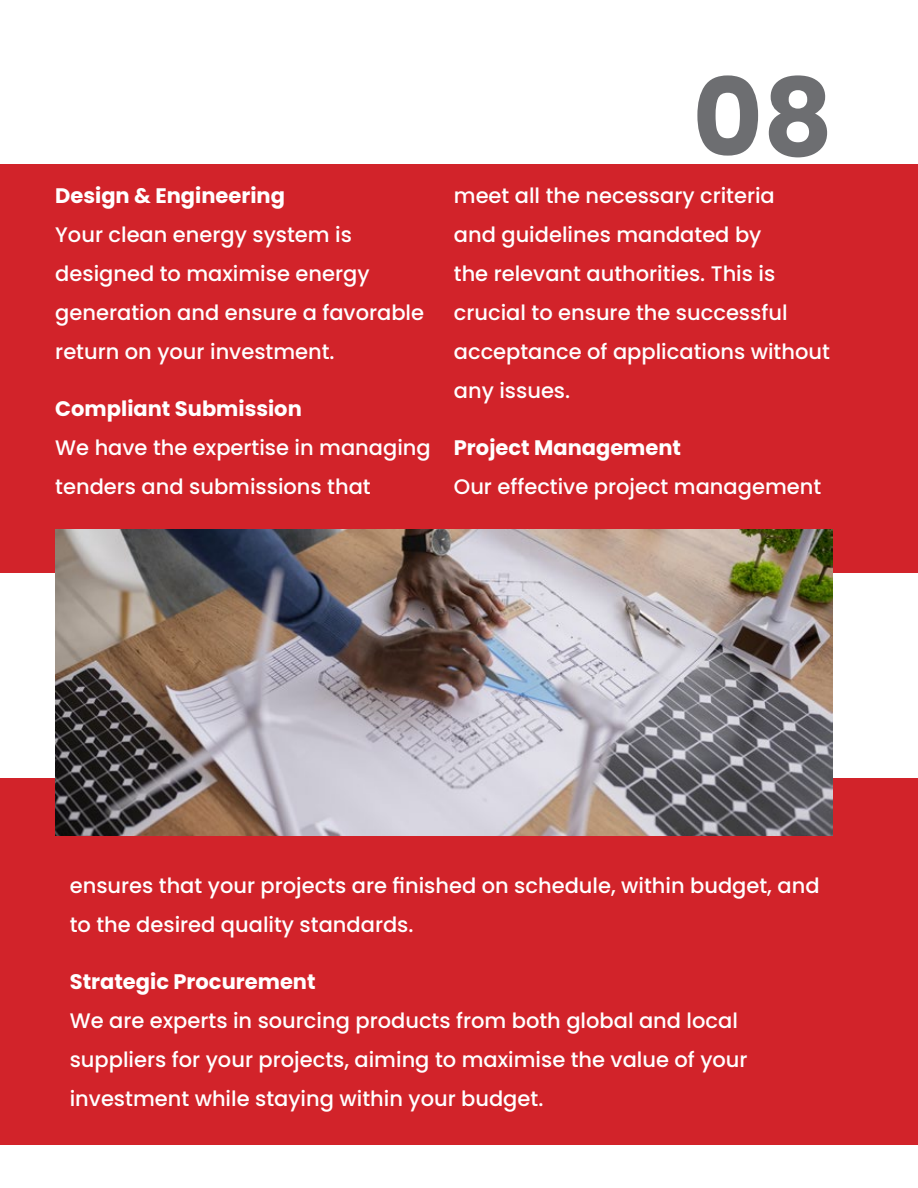
<style>
.page{position:relative;width:918px;height:1188px;background:#fff}
.page>*{position:absolute;margin:0;border:0;box-sizing:border-box;transform-origin:0 0}
.t1{font:700 108px "Poppins";color:#6d6e71}
.t2{font:500 21px/39px "Poppins";color:#fff}
.t3{font:700 21px "Poppins";color:#fff}
</style>
<div class="page">
<div style="left:0;top:779px;width:918px;height:366px;background:#d2232a"></div>
<div style="left:0;top:164px;width:918px;height:409px;background:#d2232a"></div>
<img style="left:55px;top:529px;width:778px;height:306px">
<p class="t3" style="left:55px;top:183px;width:231px">Design &amp; Engineering</p>
<p class="t2" style="left:55px;top:215px;width:370px">Your clean energy system is designed to maximise energy generation and ensure a favorable return on your investment.</p>
<p class="t3" style="left:55px;top:396px;width:248px">Compliant Submission</p>
<p class="t2" style="left:55px;top:428px;width:377px">We have the expertise in managing tenders and submissions that</p>
<h1 class="t1" style="left:693px;top:55px;width:142px">08</h1>
<p class="t2" style="left:454px;top:176px;width:378px">meet all the necessary criteria<br>and guidelines mandated by<br>the relevant authorities. This is crucial to ensure the successful acceptance of applications without any issues.</p>
<p class="t3" style="left:454px;top:435px;width:229px">Project Management</p>
<p class="t2" style="left:454px;top:467px;width:369px">Our effective project management</p>
<p class="t2" style="left:70px;top:866px;width:751px">ensures that your projects are finished on schedule, within budget, and to the desired quality standards.</p>
<p class="t3" style="left:70px;top:970px;width:247px">Strategic Procurement</p>
<p class="t2" style="left:70px;top:1001px;width:679px">We are experts in sourcing products from both global and local suppliers for your projects, aiming to maximise the value of your investment while staying within your budget.</p>
</div>
